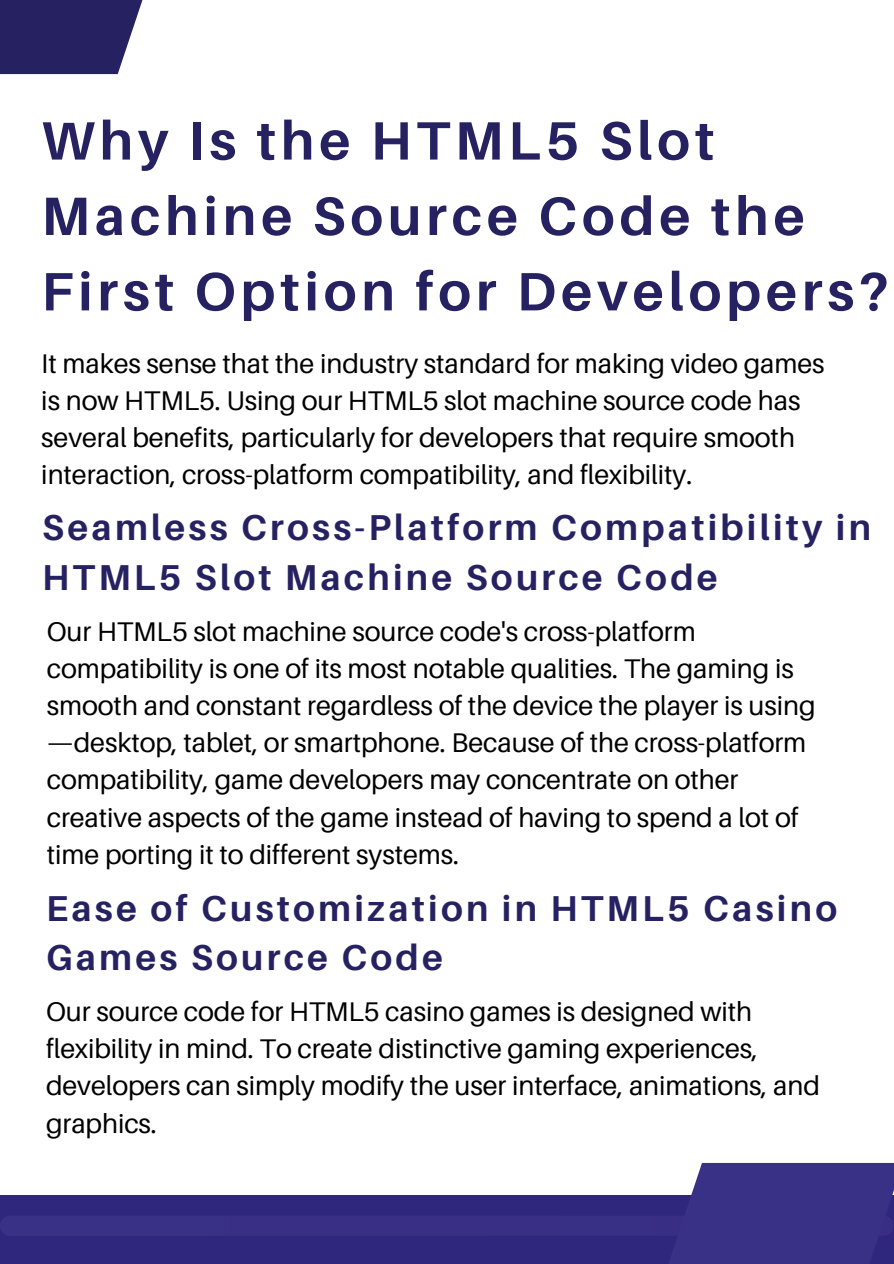
<style>
.page{position:relative;width:894px;height:1264px;background:#fff}
.page>*{position:absolute;margin:0;border:0;box-sizing:border-box;transform-origin:0 0}
.t1{font:700 54px/75.3px "Aileron";letter-spacing:.09em;color:#262262}
.t2{font:700 36px/49.5px "Aileron";letter-spacing:.09em;color:#262262}
.t3{font:27px/37.2px "Aileron";letter-spacing:-.005em;color:#000}
</style>
<div class="page">
<div style="left:0;top:1195px;width:893px;height:68px;background:#2f267e"></div>
<div style="left:0;top:1215px;width:893px;height:20px;background:#393085;border-radius:10px"></div>
<div style="left:634px;top:1162px;width:259px;height:101px;background:#393185"></div>
<svg style="left:0;top:0;width:143px;height:74px;background:#393570"></svg>
<h2 class="t1" style="left:41px;top:102px;width:848px">Why Is the HTML5 Slot<br>Machine Source Code the<br>First Option for Developers?</h2>
<h1 class="t3" style="left:41px;top:344px;width:784px">It makes sense that the industry standard for making video games is now HTML5. Using our HTML5 slot machine source code has several benefits, particularly for developers that require smooth interaction, cross-platform compatibility, and flexibility.</h1>
<p class="t2" style="left:42px;top:502px;width:830px">Seamless Cross-Platform Compatibility in<br>HTML5 Slot Machine Source Code</p>
<p class="t3" style="left:47px;top:612px;width:770px">Our HTML5 slot machine source code's cross-platform compatibility is one of its most notable qualities. The gaming is smooth and constant regardless of the device the player is using —desktop, tablet, or smartphone. Because of the cross-platform compatibility, game developers may concentrate on other creative aspects of the game instead of having to spend a lot of time porting it to different systems.</p>
<h2 class="t2" style="left:46px;top:882px;width:792px">Ease of Customization in HTML5 Casino<br>Games Source Code</h2>
<p class="t3" style="left:46px;top:992px;width:775px">Our source code for HTML5 casino games is designed with flexibility in mind. To create distinctive gaming experiences, developers can simply modify the user interface, animations, and graphics.</p>
</div>
